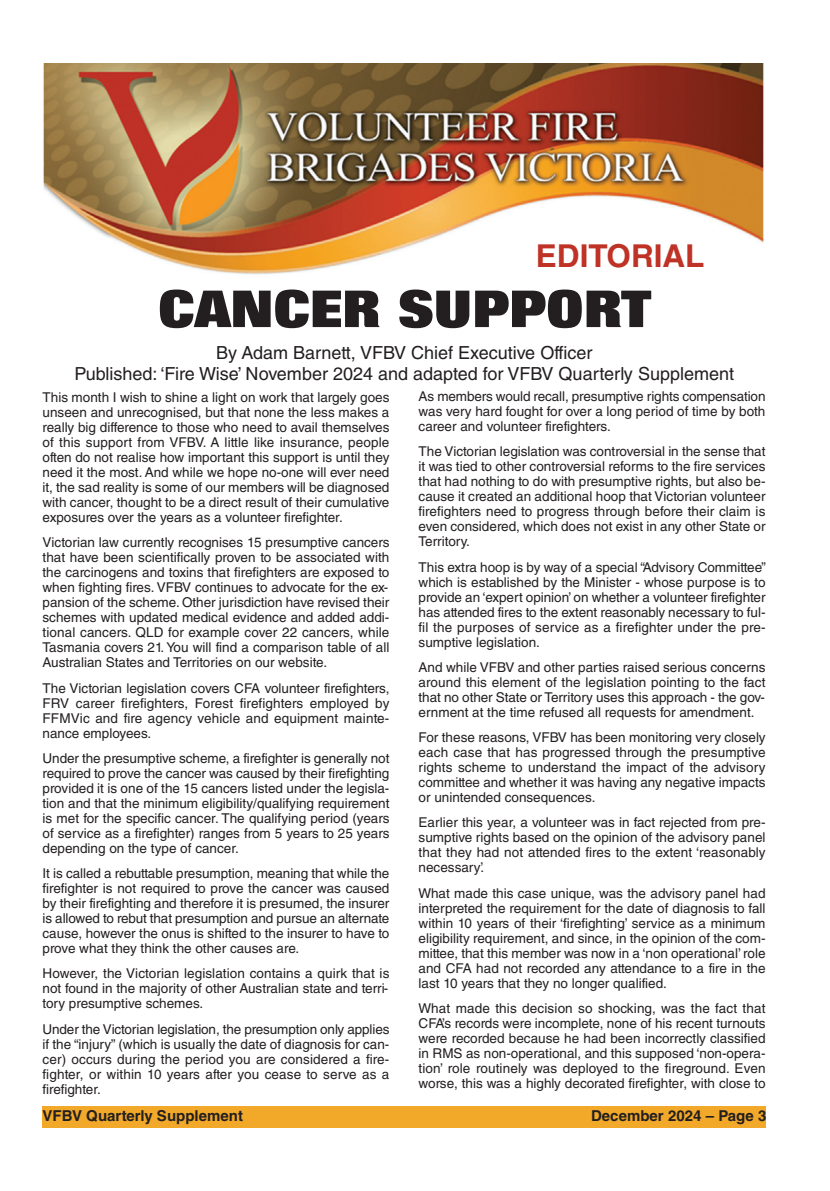
<style>
.page{position:relative;width:830px;height:1191px;background:#fff}
.page>*{position:absolute;margin:0;border:0;box-sizing:border-box;transform-origin:0 0}
.t1{font:800 51px "Folio Std";color:#231f20}
.t2{font:700 31.5px "Helvetica LT Std";color:#bf3226}
.t3{font:18px/21.6px "Helvetica LT Std";color:#231f20;text-align:center}
.t4{font:700 15px "Helvetica LT Std";color:#231f20}
.t5{font:13.5px/15px "Helvetica LT Std";color:#231f20;text-align:justify}
</style>
<div class="page">
<div style="left:43px;top:1106px;width:722px;height:21px;background:#f2a828"></div>
<img style="left:43px;top:64px;width:721px;height:211px">
<div style="left:513px;top:239px;width:213px;height:39px;background:#fff"></div>
<h2 class="t2" style="left:535px;top:245px;width:170px">EDITORIAL</h2>
<h1 class="t1" style="left:158px;top:280px;width:494px">CANCER SUPPORT</h1>
<h3 class="t3" style="left:74px;top:343px;width:660px">By Adam Barnett, VFBV Chief Executive Officer<br>Published: ‘Fire Wise’ November 2024 and adapted for VFBV Quarterly Supplement</h3>
<p class="t5" style="left:43px;top:391px;width:348px">This month I wish to shine a light on work that largely goes unseen and unrecognised, but that none the less makes a really big difference to those who need to avail themselves of this support from VFBV. A little like insurance, people often do not realise how important this support is until they need it the most. And while we hope no-one will ever need it, the sad reality is some of our members will be diagnosed with cancer, thought to be a direct result of their cumulative exposures over the years as a volunteer firefighter.</p>
<p class="t5" style="left:43px;top:536px;width:348px">Victorian law currently recognises 15 presumptive cancers that have been scientifically proven to be associated with the carcinogens and toxins that firefighters are exposed to when fighting fires. VFBV continues to advocate for the ex&shy;pansion of the scheme. Other jurisdiction have revised their schemes with updated medical evidence and added addi&shy;tional cancers. QLD for example cover 22 cancers, while Tasmania covers 21. You will find a comparison table of all Australian States and Territories on our website.</p>
<p class="t5" style="left:43px;top:681px;width:348px">The Victorian legislation covers CFA volunteer firefighters, FRV career firefighters, Forest firefighters employed by FFMVic and fire agency vehicle and equipment mainte&shy;nance employees.</p>
<p class="t5" style="left:43px;top:752px;width:348px">Under the presumptive scheme, a firefighter is generally not required to prove the cancer was caused by their firefighting provided it is one of the 15 cancers listed under the legisla&shy;tion and that the minimum eligibility/qualifying requirement is met for the specific cancer. The qualifying period (years of service as a firefighter) ranges from 5 years to 25 years depending on the type of cancer.</p>
<p class="t5" style="left:43px;top:867px;width:348px">It is called a rebuttable presumption, meaning that while the firefighter is not required to prove the cancer was caused by their firefighting and therefore it is presumed, the insurer is allowed to rebut that presumption and pursue an alternate cause, however the onus is shifted to the insurer to have to prove what they think the other causes are.</p>
<p class="t5" style="left:43px;top:967px;width:348px">However, the Victorian legislation contains a quirk that is not found in the majority of other Australian state and terri&shy;tory presumptive schemes.</p>
<p class="t5" style="left:43px;top:1022px;width:348px">Under the Victorian legislation, the presumption only applies if the “injury” (which is usually the date of diagnosis for can&shy;cer) occurs during the period you are considered a fire&shy;fighter, or within 10 years after you cease to serve as a firefighter.</p>
<p class="t5" style="left:418px;top:390px;width:348px">As members would recall, presumptive rights compensation was very hard fought for over a long period of time by both career and volunteer firefighters.</p>
<p class="t5" style="left:418px;top:445px;width:348px">The Victorian legislation was controversial in the sense that it was tied to other controversial reforms to the fire services that had nothing to do with presumptive rights, but also be&shy;cause it created an additional hoop that Victorian volunteer firefighters need to progress through before their claim is even considered, which does not exist in any other State or Territory.</p>
<p class="t5" style="left:418px;top:561px;width:349px">This extra hoop is by way of a special “Advisory Committee” which is established by the Minister - whose purpose is to provide an ‘expert opinion’ on whether a volunteer firefighter has attended fires to the extent reasonably necessary to ful&shy;fil the purposes of service as a firefighter under the pre&shy;sumptive legislation.</p>
<p class="t5" style="left:418px;top:661px;width:348px">And while VFBV and other parties raised serious concerns around this element of the legislation pointing to the fact that no other State or Territory uses this approach - the gov&shy;ernment at the time refused all requests for amendment.</p>
<p class="t5" style="left:418px;top:731px;width:348px">For these reasons, VFBV has been monitoring very closely each case that has progressed through the presumptive rights scheme to understand the impact of the advisory committee and whether it was having any negative impacts or unintended consequences.</p>
<p class="t5" style="left:418px;top:816px;width:348px">Earlier this year, a volunteer was in fact rejected from pre&shy;sumptive rights based on the opinion of the advisory panel that they had not attended fires to the extent ‘reasonably necessary’.</p>
<p class="t5" style="left:418px;top:887px;width:348px">What made this case unique, was the advisory panel had interpreted the requirement for the date of diagnosis to fall within 10 years of their ‘firefighting’ service as a minimum eligibility requirement, and since, in the opinion of the com&shy;mittee, that this member was now in a ‘non operational’ role and CFA had not recorded any attendance to a fire in the last 10 years that they no longer qualified.</p>
<p class="t5" style="left:418px;top:1002px;width:348px">What made this decision so shocking, was the fact that CFA’s records were incomplete, none of his recent turnouts were recorded because he had been incorrectly classified in RMS as non-operational, and this supposed ‘non-opera&shy;tion’ role routinely was deployed to the fireground. Even worse, this was a highly decorated firefighter, with close to</p>
<p class="t4" style="left:43px;top:1110px;width:202px">VFBV Quarterly Supplement</p>
<p class="t4" style="left:590px;top:1110px;width:177px">December 2024 – Page 3</p>
</div>
